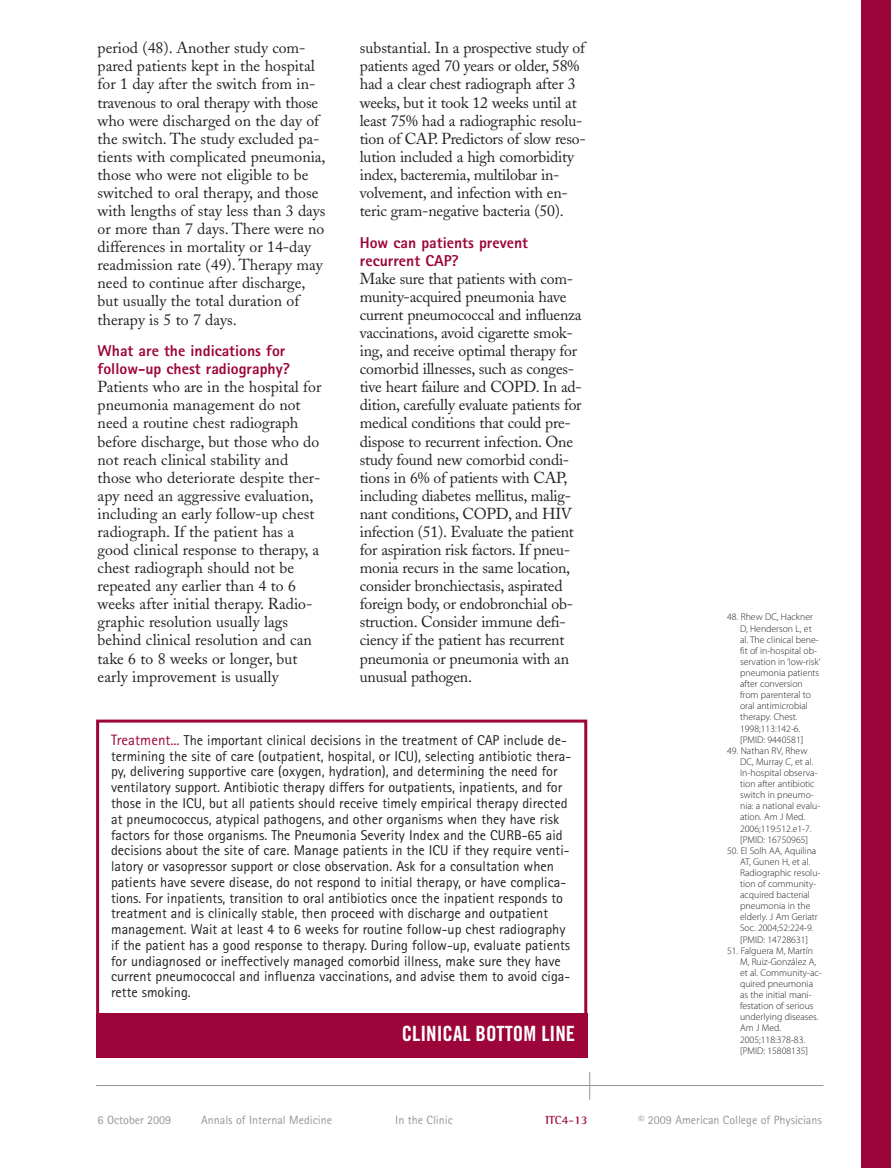
<style>
.page{position:relative;width:891px;height:1168px;background:#fff}
.page>*{position:absolute;margin:0;border:0;box-sizing:border-box;transform-origin:0 0}
.t1{font:21px "Trade Gothic Bold Cond Twenty";color:#fff}
.t2{font:15.75px/18px "Adobe Caslon";letter-spacing:-.015em;color:#231f20}
.t3{font:800 15.75px/18px "Rotis Sans Serif";color:#9d053a}
.t4{font:14.25px/15.8px "Rotis Sans Serif";color:#231f20}
.t5{font:12px "Rotis Sans Serif";color:#939598}
.t6{font:700 12px "Rotis Semi Serif";color:#9d053a}
.t7{font:300 9.75px/11.1px "Myriad Pro";color:#231f20}
.s1{font-size:15px;color:#9d053a}
</style>
<div class="page">
<div style="left:861px;top:0;width:30px;height:1167px;background:#9d053a"></div>
<hr style="left:96px;top:1084px;width:728px;height:1px;background:#939598">
<svg style="left:589px;top:1072px;width:1px;height:27px"></svg>
<div style="left:96px;top:719px;width:491px;height:307px;border:3px solid #9d053a"></div>
<div style="left:96px;top:1012px;width:491px;height:45px;background:#9d053a"></div>
<p class="t2" style="left:98px;top:41px;width:230px">period (48). Another study com&shy;pared patients kept in the hospital for 1 day after the switch from in&shy;travenous to oral therapy with those who were discharged on the day of the switch. The study excluded pa&shy;tients with complicated pneumonia, those who were not eligible to be switched to oral therapy, and those with lengths of stay less than 3 days or more than 7 days. There were no differences in mortality or 14-day readmission rate (49). Therapy may need to continue after discharge, but usually the total duration of therapy is 5 to 7 days.</p>
<p class="t3" style="left:98px;top:343px;width:194px">What are the indications for follow-up chest radiography?</p>
<p class="t2" style="left:98px;top:380px;width:225px">Patients who are in the hospital for pneumonia management do not need a routine chest radiograph before discharge, but those who do not reach clinical stability and those who deteriorate despite ther&shy;apy need an aggressive evaluation, including an early follow-up chest radiograph. If the patient has a good clinical response to therapy, a chest radiograph should not be repeated any earlier than 4 to 6 weeks after initial therapy. Radio - graphic resolution usually lags behind clinical resolution and can take 6 to 8 weeks or longer, but early improvement is usually</p>
<p class="t2" style="left:360px;top:41px;width:227px">substantial. In a prospective study of patients aged 70 years or older, 58% had a clear chest radiograph after 3 weeks, but it took 12 weeks until at least 75% had a radiographic resolu&shy;tion of CAP. Predictors of slow reso&shy;lution included a high comorbidity index, bacteremia, multilobar in&shy;volvement, and infection with en&shy;teric gram-negative bacteria (50).</p>
<p class="t3" style="left:360px;top:235px;width:170px">How can patients prevent recurrent CAP?</p>
<p class="t2" style="left:360px;top:271px;width:224px">Make sure that patients with com&shy;munity-acquired pneumonia have current pneumococcal and influenza vaccinations, avoid cigarette smok&shy;ing, and receive optimal therapy for comorbid illnesses, such as conges&shy;tive heart failure and COPD. In ad&shy;dition, carefully evaluate patients for medical conditions that could pre&shy;dispose to recurrent infection. One study found new comorbid condi&shy;tions in 6% of patients with CAP, including diabetes mellitus, malig&shy;nant conditions, COPD, and HIV infection (51). Evaluate the patient for aspiration risk factors. If pneu&shy;monia recurs in the same location, consider bronchiectasis, aspirated foreign body, or endobronchial ob&shy;struction. Consider immune defi&shy;ciency if the patient has recurrent pneumonia or pneumonia with an unusual pathogen.</p>
<p class="t4" style="left:111px;top:733px;width:462px"><span class="s1">Treatment...</span> The important clinical decisions in the treatment of CAP include de&shy;termining the site of care (outpatient, hospital, or ICU), selecting antibiotic thera&shy;py, delivering supportive care (oxygen, hydration), and determining the need for ventilatory support. Antibiotic therapy differs for outpatients, inpatients, and for those in the ICU, but all patients should receive timely empirical therapy directed at pneumococcus, atypical pathogens, and other organisms when they have risk factors for those organisms. The Pneumonia Severity Index and the CURB-65 aid decisions about the site of care. Manage patients in the ICU if they require venti&shy;latory or vasopressor support or close observation. Ask for a consultation when patients have severe disease, do not respond to initial therapy, or have complica&shy;tions. For inpatients, transition to oral antibiotics once the inpatient responds to treatment and is clinically stable, then proceed with discharge and outpatient management. Wait at least 4 to 6 weeks for routine follow-up chest radiography if the patient has a good response to therapy. During follow-up, evaluate patients for undiagnosed or ineffectively managed comorbid illness, make sure they have current pneumococcal and influenza vaccinations, and advise them to avoid ciga&shy;rette smoking.</p>
<h1 class="t1" style="left:402px;top:1025px;width:175px">CLINICAL BOTTOM LINE</h1>
<p class="t7" style="left:740px;top:612px;width:82px;text-indent:-13px">48. Rhew DC, Hackner<br>D, Henderson L, et al. The clinical bene&shy;fit of in-hospital ob&shy;servation in ‘low-risk’ pneumonia patients after conversion from parenteral to oral antimicrobial therapy. Chest.<br>1998;113:142-6. [PMID: 9440581]</p>
<p class="t7" style="left:740px;top:745px;width:82px;text-indent:-13px">49. Nathan RV, Rhew<br>DC, Murray C, et al.<br>In-hospital observa&shy;tion after antibiotic switch in pneumo&shy;nia: a national evalu&shy;ation. Am J Med.<br>2006;119:512.e1-7. [PMID: 16750965]</p>
<p class="t7" style="left:740px;top:845px;width:82px;text-indent:-13px">50. El Solh AA, Aquilina<br>AT, Gunen H, et al.<br>Radiographic resolu&shy;tion of community&shy;acquired bacterial pneumonia in the elderly. J Am Geriatr<br>Soc. 2004;52:224-9. [PMID: 14728631]</p>
<p class="t7" style="left:740px;top:945px;width:83px;text-indent:-13px">51. Falguera M, Martín<br>M, Ruiz-González A, et al. Community-ac&shy;quired pneumonia as the initial mani&shy;festation of serious underlying diseases.<br>Am J Med.<br>2005;118:378-83. [PMID: 15808135]</p>
<p class="t5" style="left:98px;top:1115px;width:75px">6 October 2009</p>
<p class="t5" style="left:201px;top:1115px;width:132px">Annals of Internal Medicine</p>
<p class="t5" style="left:395px;top:1115px;width:59px">In the Clinic</p>
<p class="t6" style="left:545px;top:1115px;width:44px">ITC4-13</p>
<p class="t5" style="left:639px;top:1115px;width:185px">© 2009 American College of Physicians</p>
</div>
